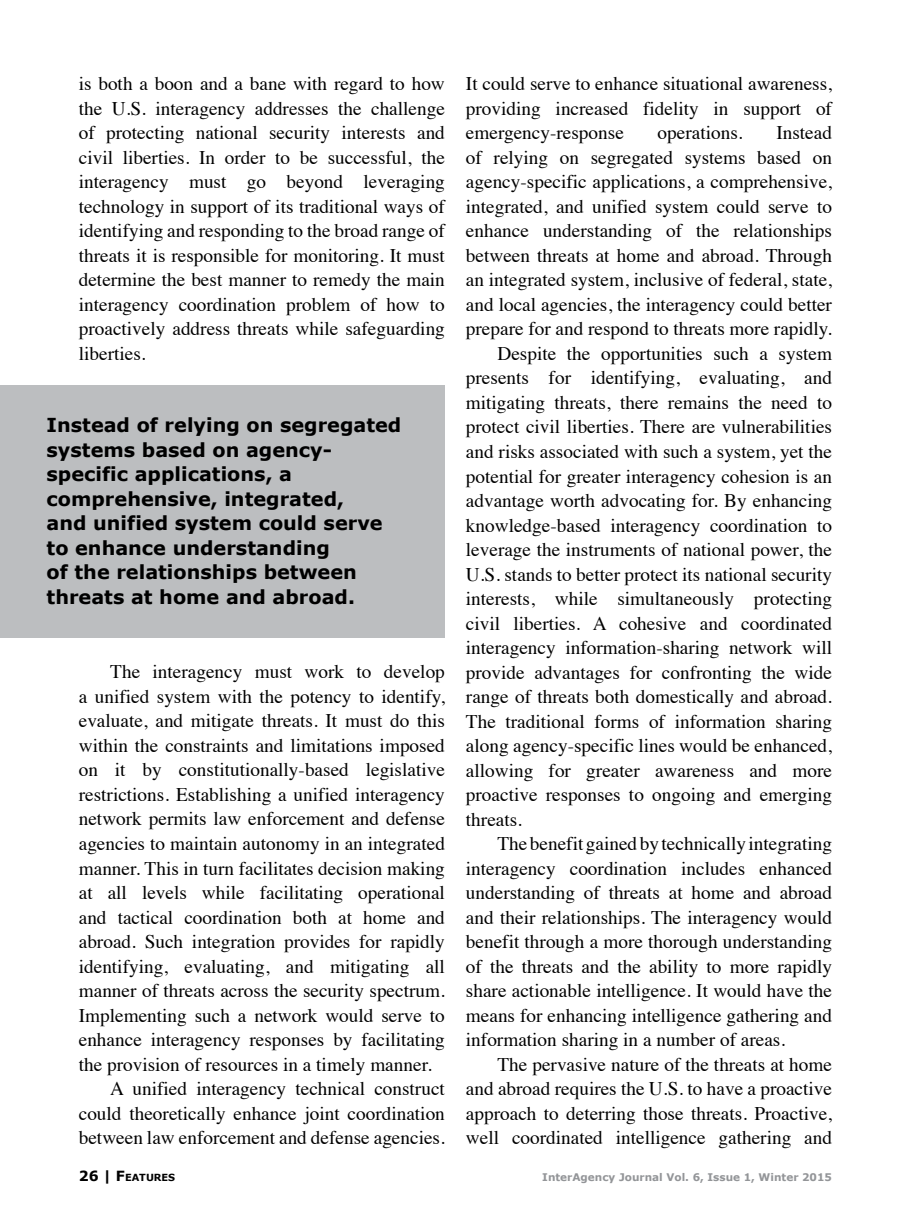
<style>
.page{position:relative;width:914px;height:1229px;background:#fff}
.page>*{position:absolute;margin:0;border:0;box-sizing:border-box;transform-origin:0 0}
.t1{font:19.25px/24.5px "Times";color:#000;text-align:justify}
.t2{font:700 19.25px/24.5px "Verdana";color:#000}
.t3{font:700 10.5px "Verdana";color:#939598}
.t4{font:700 9.8px "Verdana";color:#000}
.s1{font-size:14px}
</style>
<div class="page">
<div style="left:0;top:385px;width:445px;height:252px;background:#bcbec0"></div>
<p class="t1" style="left:79px;top:70px;width:367px">is both a boon and a bane with regard to how the U.S. interagency addresses the challenge of protecting national security interests and civil liberties. In order to be successful, the interagency must go beyond leveraging technology in support of its traditional ways of identifying and responding to the broad range of threats it is responsible for monitoring. It must determine the best manner to remedy the main interagency coordination problem of how to proactively address threats while safeguarding liberties.</p>
<p class="t2" style="left:47px;top:412px;width:356px">Instead of relying on segregated systems based on agency&shy;specific applications, a comprehensive, integrated,<br>and unified system could serve to enhance understanding<br>of the relationships between threats at home and abroad.</p>
<p class="t1" style="left:110px;top:658px;width:336px">The interagency must work to develop</p>
<p class="t1" style="left:79px;top:682px;width:367px">a unified system with the potency to identify,</p>
<p class="t1" style="left:79px;top:707px;width:367px">evaluate, and mitigate threats. It must do this</p>
<p class="t1" style="left:79px;top:731px;width:367px">within the constraints and limitations imposed</p>
<p class="t1" style="left:79px;top:756px;width:367px">on it by constitutionally-based legislative</p>
<p class="t1" style="left:79px;top:780px;width:367px">restrictions. Establishing a unified interagency</p>
<p class="t1" style="left:79px;top:805px;width:367px">network permits law enforcement and defense</p>
<p class="t1" style="left:79px;top:829px;width:367px">agencies to maintain autonomy in an integrated</p>
<p class="t1" style="left:79px;top:854px;width:367px">manner. This in turn facilitates decision making</p>
<p class="t1" style="left:79px;top:878px;width:367px">at all levels while facilitating operational</p>
<p class="t1" style="left:79px;top:903px;width:367px">and tactical coordination both at home and</p>
<p class="t1" style="left:79px;top:927px;width:367px">abroad. Such integration provides for rapidly</p>
<p class="t1" style="left:79px;top:952px;width:367px">identifying, evaluating, and mitigating all</p>
<p class="t1" style="left:79px;top:976px;width:367px">manner of threats across the security spectrum.</p>
<p class="t1" style="left:79px;top:1001px;width:367px">Implementing such a network would serve to</p>
<p class="t1" style="left:79px;top:1025px;width:367px">enhance interagency responses by facilitating</p>
<p class="t1" style="left:79px;top:1050px;width:354px">the provision of resources in a timely manner.</p>
<p class="t1" style="left:110px;top:1074px;width:336px">A unified interagency technical construct</p>
<p class="t1" style="left:79px;top:1099px;width:367px">could theoretically enhance joint coordination</p>
<p class="t1" style="left:79px;top:1123px;width:367px">between law enforcement and defense agencies.</p>
<p class="t1" style="left:466px;top:70px;width:367px">It could serve to enhance situational awareness, providing increased fidelity in support of emergency-response</p>
<p class="t1" style="left:657px;top:119px;width:87px">operations.</p>
<p class="t1" style="left:776px;top:119px;width:57px">Instead</p>
<p class="t1" style="left:466px;top:143px;width:367px">of relying on segregated systems based on</p>
<p class="t1" style="left:466px;top:168px;width:367px">agency-specific applications, a comprehensive,</p>
<p class="t1" style="left:466px;top:192px;width:367px">integrated, and unified system could serve to</p>
<p class="t1" style="left:466px;top:217px;width:367px">enhance understanding of the relationships</p>
<p class="t1" style="left:466px;top:241px;width:367px">between threats at home and abroad. Through</p>
<p class="t1" style="left:466px;top:266px;width:367px">an integrated system, inclusive of federal, state,</p>
<p class="t1" style="left:466px;top:290px;width:367px">and local agencies, the interagency could better</p>
<p class="t1" style="left:466px;top:315px;width:367px">prepare for and respond to threats more rapidly.</p>
<p class="t1" style="left:497px;top:339px;width:336px">Despite the opportunities such a system</p>
<p class="t1" style="left:466px;top:364px;width:367px">presents for identifying, evaluating, and</p>
<p class="t1" style="left:466px;top:388px;width:367px">mitigating threats, there remains the need to</p>
<p class="t1" style="left:466px;top:413px;width:367px">protect civil liberties. There are vulnerabilities</p>
<p class="t1" style="left:466px;top:437px;width:367px">and risks associated with such a system, yet the</p>
<p class="t1" style="left:466px;top:462px;width:367px">potential for greater interagency cohesion is an</p>
<p class="t1" style="left:466px;top:486px;width:367px">advantage worth advocating for. By enhancing</p>
<p class="t1" style="left:466px;top:511px;width:367px">knowledge-based interagency coordination to</p>
<p class="t1" style="left:466px;top:535px;width:367px">leverage the instruments of national power, the</p>
<p class="t1" style="left:466px;top:560px;width:367px">U.S. stands to better protect its national security</p>
<p class="t1" style="left:466px;top:584px;width:367px">interests, while simultaneously protecting</p>
<p class="t1" style="left:466px;top:609px;width:367px">civil liberties. A cohesive and coordinated</p>
<p class="t1" style="left:466px;top:633px;width:367px">interagency information-sharing network will</p>
<p class="t1" style="left:466px;top:658px;width:367px">provide advantages for confronting the wide</p>
<p class="t1" style="left:466px;top:682px;width:367px">range of threats both domestically and abroad.</p>
<p class="t1" style="left:466px;top:707px;width:367px">The traditional forms of information sharing</p>
<p class="t1" style="left:466px;top:731px;width:367px">along agency-specific lines would be enhanced,</p>
<p class="t1" style="left:466px;top:756px;width:367px">allowing for greater awareness and more</p>
<p class="t1" style="left:466px;top:781px;width:367px">proactive responses to ongoing and emerging</p>
<p class="t1" style="left:466px;top:805px;width:58px">threats.</p>
<p class="t1" style="left:497px;top:830px;width:336px">The benefit gained by technically integrating</p>
<p class="t1" style="left:466px;top:854px;width:367px">interagency coordination includes enhanced</p>
<p class="t1" style="left:466px;top:879px;width:367px">understanding of threats at home and abroad</p>
<p class="t1" style="left:466px;top:903px;width:367px">and their relationships. The interagency would</p>
<p class="t1" style="left:466px;top:928px;width:367px">benefit through a more thorough understanding</p>
<p class="t1" style="left:466px;top:952px;width:367px">of the threats and the ability to more rapidly</p>
<p class="t1" style="left:466px;top:977px;width:367px">share actionable intelligence. It would have the</p>
<p class="t1" style="left:466px;top:1001px;width:367px">means for enhancing intelligence gathering and</p>
<p class="t1" style="left:466px;top:1026px;width:321px">information sharing in a number of areas.</p>
<p class="t1" style="left:497px;top:1050px;width:336px">The pervasive nature of the threats at home</p>
<p class="t1" style="left:466px;top:1075px;width:367px">and abroad requires the U.S. to have a proactive</p>
<p class="t1" style="left:466px;top:1099px;width:367px">approach to deterring those threats. Proactive,</p>
<p class="t1" style="left:466px;top:1124px;width:367px">well coordinated intelligence gathering and</p>
<p class="t4" style="left:79px;top:1171px;width:98px"><span class="s1">26 |</span> <span class="s1">F</span>EATURES</p>
<p class="t3" style="left:542px;top:1170px;width:291px">InterAgency Journal Vol. 6, Issue 1, Winter 2015</p>
</div>
